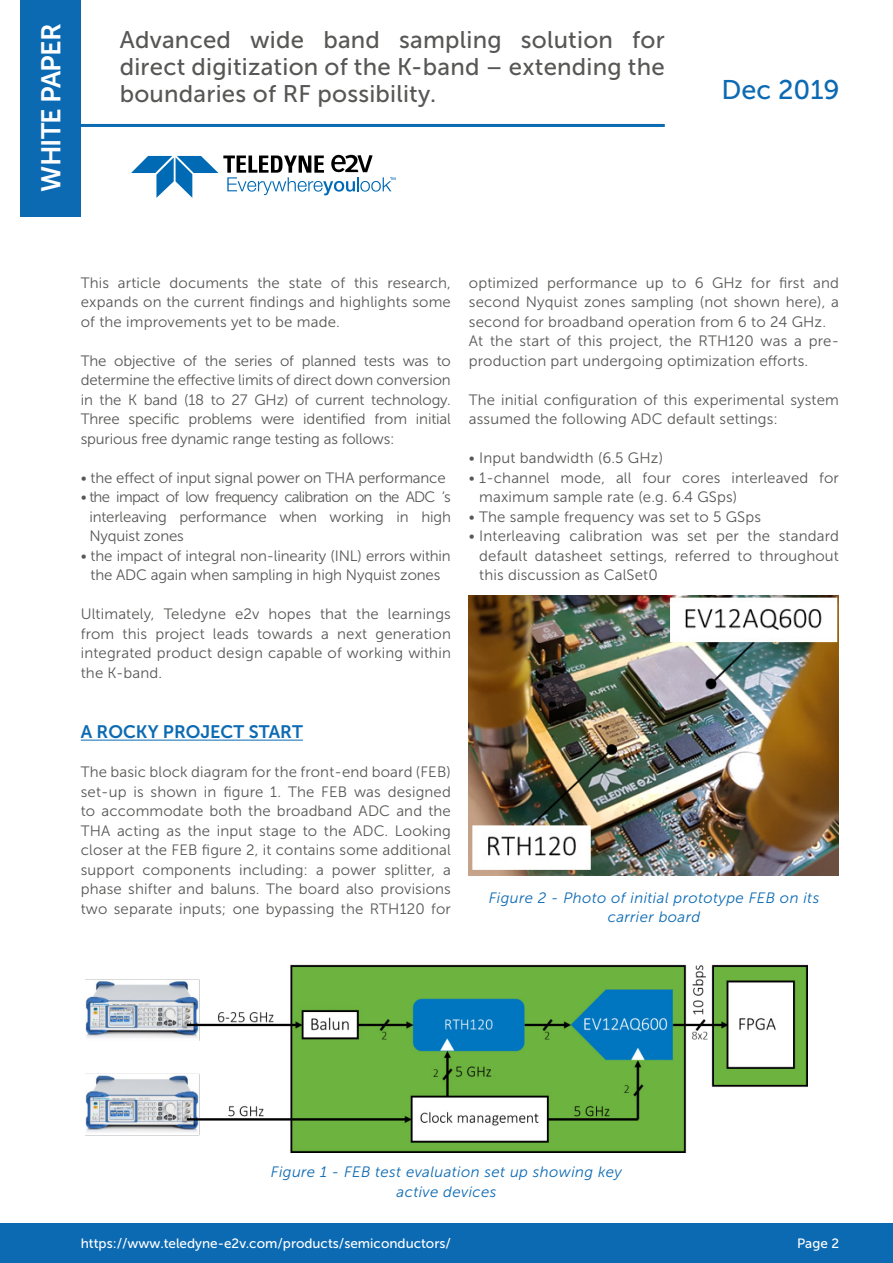
<style>
.page{position:relative;width:893px;height:1263px;background:#fff}
.page>*{position:absolute;margin:0;border:0;box-sizing:border-box;transform-origin:0 0}
.t1{font:27px "Museo Sans 700";letter-spacing:-.03em;color:#fff}
.t2{font:27px "Museo Sans 500";color:#0c6ab3}
.t3{font:24px/27px "Museo Sans 500";letter-spacing:.01em;color:#575756;text-align:justify}
.t4{font:18px "Museo Sans 700";color:#0c6ab3}
.t5{font:15px/19.5px "Museo Sans 300";letter-spacing:.01em;color:#575756;text-align:justify}
.t6{font:15px/19.5px "Museo Sans 300";letter-spacing:-.01em;color:#575756;text-align:center}
.t7{font:italic 15px/19.5px "Museo Sans 300";letter-spacing:.025em;color:#0c6ab3;text-align:center}
.t8{font:13.5px "Museo Sans 500";color:#fff}
</style>
<div class="page">
<div style="left:0;top:1223px;width:893px;height:40px;background:#0c6ab3"></div>
<svg style="left:131px;top:155px;width:264px;height:43px"></svg>
<div style="left:20px;top:0;width:61px;height:217px;background:#0c6ab3"></div>
<hr style="left:81px;top:124px;width:584px;height:3px;background:#0c6ab3">
<hr style="left:81px;top:740px;width:222px;height:1px;background:#0c6ab3">
<img style="left:85px;top:964px;width:723px;height:188px">
<img style="left:469px;top:596px;width:370px;height:279px">
<h1 class="t1" style="left:36px;top:192px;width:170px;rotate:-90deg">WHITE PAPER</h1>
<h2 class="t3" style="left:120px;top:27px;width:547px">Advanced wide band sampling solution for direct digitization of the K-band – extending the boundaries of RF possibility.</h2>
<h1 class="t2" style="left:721px;top:75px;width:120px">Dec 2019</h1>
<p class="t5" style="left:81px;top:273px;width:372px">This article documents the state of this research, expands on the current findings and highlights some of the improvements yet to be made.</p>
<p class="t5" style="left:81px;top:351px;width:372px">The objective of the series of planned tests was to determine the effective limits of direct down conversion in the K band (18 to 27 GHz) of current technology.<br>Three specific problems were identified from initial spurious free dynamic range testing as follows:</p>
<p class="t6" style="left:81px;top:468px;width:366px">• the effect of input signal power on THA performance</p>
<p class="t5" style="left:89px;top:487px;width:363px;text-indent:-9px">• the impact of low frequency calibration on the ADC ‘s interleaving performance when working in high Nyquist zones</p>
<p class="t6" style="left:81px;top:546px;width:372px">• the impact of integral non-linearity (INL) errors within the ADC again when sampling in high Nyquist zones</p>
<p class="t5" style="left:81px;top:604px;width:372px">Ultimately, Teledyne e2v hopes that the learnings from this project leads towards a next generation integrated product design capable of working within the K-band.</p>
<p class="t5" style="left:469px;top:273px;width:372px;text-align:left">optimized performance up to 6 GHz for first and second Nyquist zones sampling (not shown here), a second for broadband operation from 6 to 24 GHz.<br>At the start of this project, the RTH120 was a pre&shy;production part undergoing optimization efforts.</p>
<p class="t5" style="left:469px;top:390px;width:372px">The initial configuration of this experimental system assumed the following ADC default settings:</p>
<p class="t5" style="left:469px;top:448px;width:196px">• Input bandwidth (6.5 GHz)</p>
<p class="t5" style="left:479px;top:468px;width:361px;text-indent:-10px">• 1-channel mode, all four cores interleaved for maximum sample rate (e.g. 6.4 GSps)</p>
<p class="t5" style="left:469px;top:507px;width:294px">• The sample frequency was set to 5 GSps</p>
<p class="t5" style="left:479px;top:526px;width:361px;text-indent:-10px">• Interleaving calibration was set per the standard default datasheet settings, referred to throughout this discussion as CalSet0</p>
<p class="t4" style="left:81px;top:722px;width:224px">A ROCKY PROJECT START</p>
<p class="t5" style="left:81px;top:762px;width:372px">The basic block diagram for the front-end board (FEB) set-up is shown in figure 1. The FEB was designed to accommodate both the broadband ADC and the THA acting as the input stage to the ADC. Looking closer at the FEB figure 2, it contains some additional support components including: a power splitter, a phase shifter and baluns. The board also provisions two separate inputs; one bypassing the RTH120 for</p>
<p class="t7" style="left:489px;top:888px;width:332px">Figure 2 - Photo of initial prototype FEB on its carrier board</p>
<p class="t7" style="left:271px;top:1162px;width:353px">Figure 1 - FEB test evaluation set up showing key active devices</p>
<p class="t8" style="left:81px;top:1235px;width:372px">https://www.teledyne-e2v.com/products/semiconductors/</p>
<p class="t8" style="left:797px;top:1235px;width:44px">Page 2</p>
</div>
